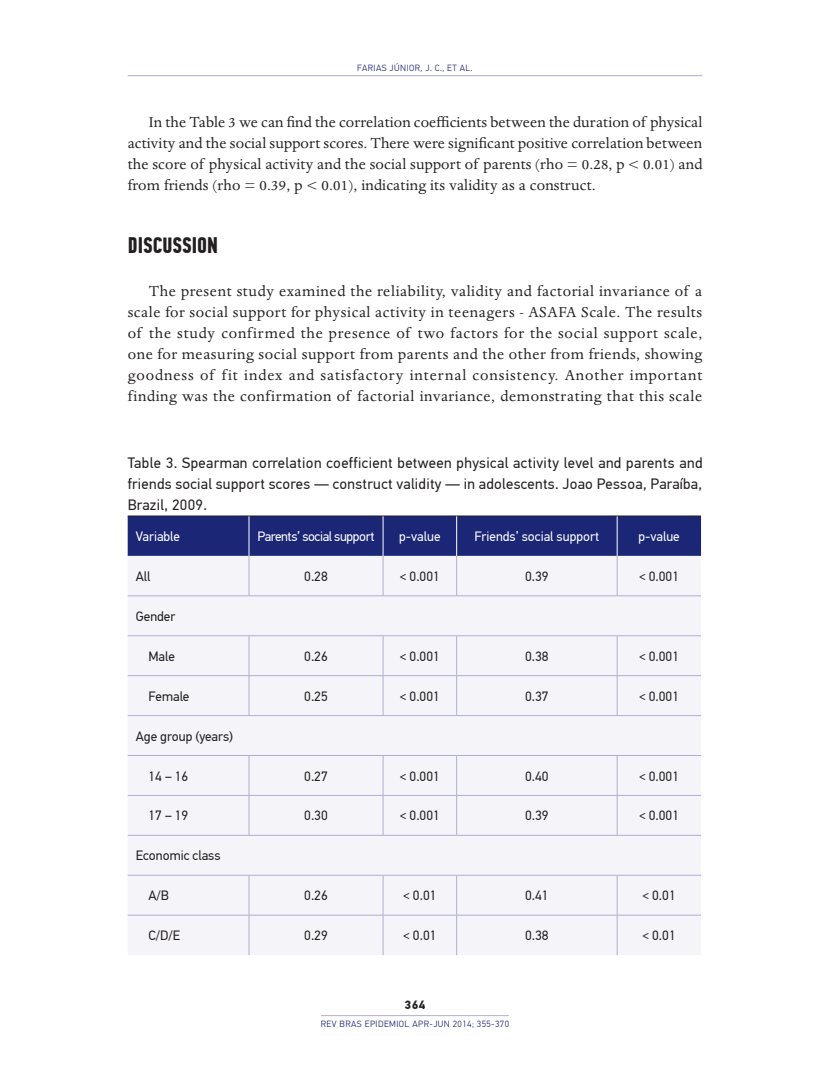
<style>
.page{position:relative;width:830px;height:1085px;background:#fff}
.page>*{position:absolute;margin:0;border:0;box-sizing:border-box;transform-origin:0 0}
.t1{font:700 22.5px "PF Din Text Comp Pro";color:#231f20}
.t2{font:16.5px/21px "Dante MT Std";letter-spacing:.015em;color:#231f20;text-align:justify}
.t3{font:15px/21px "PF Din Text Pro";letter-spacing:.02em;color:#231f20;text-align:justify}
.t4{font:13.5px "PF Din Text Pro";color:#231f20}
.t5{font:13.5px "PF Din Text Pro";color:#fff}
.t6{font:13.5px "PF Din Text Pro";letter-spacing:-.03em;color:#fff}
.t7{font:700 12px "PF Din Text Pro";color:#231f20}
.t8{font:300 9px "PF Din Text Pro";letter-spacing:.05em;color:#1b2677}
</style>
<div class="page">
<hr style="left:128px;top:75px;width:574px;height:1px;background:#afaecf">
<hr style="left:321px;top:1015px;width:187px;height:1px;background:#afaecf">
<div style="left:128px;top:516px;width:572px;height:40px;background:#1b2677"></div>
<div style="left:128px;top:556px;width:572px;height:398px;background:#f5f5f9"></div>
<hr style="left:128px;top:515px;width:121px;height:1px;background:#231f20">
<hr style="left:249px;top:515px;width:134px;height:1px;background:#231f20">
<hr style="left:383px;top:515px;width:73px;height:1px;background:#231f20">
<hr style="left:456px;top:515px;width:161px;height:1px;background:#231f20">
<hr style="left:617px;top:515px;width:83px;height:1px;background:#231f20">
<hr style="left:248px;top:516px;width:1px;height:40px;background:#fff">
<hr style="left:382px;top:516px;width:1px;height:40px;background:#fff">
<hr style="left:456px;top:516px;width:1px;height:40px;background:#fff">
<hr style="left:616px;top:516px;width:1px;height:40px;background:#fff">
<hr style="left:248px;top:556px;width:1px;height:39px;background:#afaecf">
<hr style="left:382px;top:556px;width:1px;height:39px;background:#afaecf">
<hr style="left:456px;top:556px;width:1px;height:39px;background:#afaecf">
<hr style="left:616px;top:556px;width:1px;height:39px;background:#afaecf">
<hr style="left:128px;top:595px;width:121px;height:1px;background:#afaecf">
<hr style="left:249px;top:595px;width:134px;height:1px;background:#afaecf">
<hr style="left:383px;top:595px;width:73px;height:1px;background:#afaecf">
<hr style="left:456px;top:595px;width:161px;height:1px;background:#afaecf">
<hr style="left:617px;top:595px;width:83px;height:1px;background:#afaecf">
<hr style="left:128px;top:635px;width:121px;height:1px;background:#afaecf">
<hr style="left:249px;top:635px;width:134px;height:1px;background:#afaecf">
<hr style="left:248px;top:636px;width:1px;height:39px;background:#afaecf">
<hr style="left:383px;top:635px;width:73px;height:1px;background:#afaecf">
<hr style="left:382px;top:636px;width:1px;height:39px;background:#afaecf">
<hr style="left:456px;top:635px;width:161px;height:1px;background:#afaecf">
<hr style="left:456px;top:636px;width:1px;height:39px;background:#afaecf">
<hr style="left:617px;top:635px;width:83px;height:1px;background:#afaecf">
<hr style="left:616px;top:636px;width:1px;height:39px;background:#afaecf">
<hr style="left:128px;top:675px;width:121px;height:1px;background:#afaecf">
<hr style="left:249px;top:675px;width:134px;height:1px;background:#afaecf">
<hr style="left:248px;top:676px;width:1px;height:39px;background:#afaecf">
<hr style="left:383px;top:675px;width:73px;height:1px;background:#afaecf">
<hr style="left:382px;top:676px;width:1px;height:39px;background:#afaecf">
<hr style="left:456px;top:675px;width:161px;height:1px;background:#afaecf">
<hr style="left:456px;top:676px;width:1px;height:39px;background:#afaecf">
<hr style="left:617px;top:675px;width:83px;height:1px;background:#afaecf">
<hr style="left:616px;top:676px;width:1px;height:39px;background:#afaecf">
<hr style="left:128px;top:715px;width:121px;height:1px;background:#afaecf">
<hr style="left:249px;top:715px;width:134px;height:1px;background:#afaecf">
<hr style="left:383px;top:715px;width:73px;height:1px;background:#afaecf">
<hr style="left:456px;top:715px;width:161px;height:1px;background:#afaecf">
<hr style="left:617px;top:715px;width:83px;height:1px;background:#afaecf">
<hr style="left:128px;top:755px;width:121px;height:1px;background:#afaecf">
<hr style="left:249px;top:755px;width:134px;height:1px;background:#afaecf">
<hr style="left:248px;top:755px;width:1px;height:39px;background:#afaecf">
<hr style="left:383px;top:755px;width:73px;height:1px;background:#afaecf">
<hr style="left:382px;top:755px;width:1px;height:39px;background:#afaecf">
<hr style="left:456px;top:755px;width:161px;height:1px;background:#afaecf">
<hr style="left:456px;top:755px;width:1px;height:39px;background:#afaecf">
<hr style="left:617px;top:755px;width:83px;height:1px;background:#afaecf">
<hr style="left:616px;top:755px;width:1px;height:39px;background:#afaecf">
<hr style="left:128px;top:794px;width:121px;height:1px;background:#afaecf">
<hr style="left:249px;top:794px;width:134px;height:1px;background:#afaecf">
<hr style="left:248px;top:795px;width:1px;height:39px;background:#afaecf">
<hr style="left:383px;top:794px;width:73px;height:1px;background:#afaecf">
<hr style="left:382px;top:795px;width:1px;height:39px;background:#afaecf">
<hr style="left:456px;top:794px;width:161px;height:1px;background:#afaecf">
<hr style="left:456px;top:795px;width:1px;height:39px;background:#afaecf">
<hr style="left:617px;top:794px;width:83px;height:1px;background:#afaecf">
<hr style="left:616px;top:795px;width:1px;height:39px;background:#afaecf">
<hr style="left:128px;top:834px;width:121px;height:1px;background:#afaecf">
<hr style="left:249px;top:834px;width:134px;height:1px;background:#afaecf">
<hr style="left:383px;top:834px;width:73px;height:1px;background:#afaecf">
<hr style="left:456px;top:834px;width:161px;height:1px;background:#afaecf">
<hr style="left:617px;top:834px;width:83px;height:1px;background:#afaecf">
<hr style="left:128px;top:874px;width:121px;height:1px;background:#afaecf">
<hr style="left:249px;top:874px;width:134px;height:1px;background:#afaecf">
<hr style="left:248px;top:875px;width:1px;height:39px;background:#afaecf">
<hr style="left:383px;top:874px;width:73px;height:1px;background:#afaecf">
<hr style="left:382px;top:875px;width:1px;height:39px;background:#afaecf">
<hr style="left:456px;top:874px;width:161px;height:1px;background:#afaecf">
<hr style="left:456px;top:875px;width:1px;height:39px;background:#afaecf">
<hr style="left:617px;top:874px;width:83px;height:1px;background:#afaecf">
<hr style="left:616px;top:875px;width:1px;height:39px;background:#afaecf">
<hr style="left:128px;top:914px;width:121px;height:1px;background:#afaecf">
<hr style="left:249px;top:914px;width:134px;height:1px;background:#afaecf">
<hr style="left:248px;top:915px;width:1px;height:39px;background:#afaecf">
<hr style="left:383px;top:914px;width:73px;height:1px;background:#afaecf">
<hr style="left:382px;top:915px;width:1px;height:39px;background:#afaecf">
<hr style="left:456px;top:914px;width:161px;height:1px;background:#afaecf">
<hr style="left:456px;top:915px;width:1px;height:39px;background:#afaecf">
<hr style="left:617px;top:914px;width:83px;height:1px;background:#afaecf">
<hr style="left:616px;top:915px;width:1px;height:39px;background:#afaecf">
<p class="t8" style="left:357px;top:63px;width:117px">FARIAS JÚNIOR, J. C., ET AL.</p>
<p class="t2" style="left:128px;top:112px;width:576px;text-indent:21px">In the Table 3 we can find the correlation coefficients between the duration of physical activity and the social support scores. There were significant positive correlation between the score of physical activity and the social support of parents (rho = 0.28, p &lt; 0.01) and from friends (rho = 0.39, p &lt; 0.01), indicating its validity as a construct.</p>
<h1 class="t1" style="left:128px;top:232px;width:92px">DISCUSSION</h1>
<p class="t2" style="left:128px;top:280px;width:576px;text-indent:21px">The present study examined the reliability, validity and factorial invariance of a scale for social support for physical activity in teenagers - ASAFA Scale. The results of the study confirmed the presence of two factors for the social support scale, one for measuring social support from parents and the other from friends, showing goodness of fit index and satisfactory internal consistency. Another important finding was the confirmation of factorial invariance, demonstrating that this scale</p>
<p class="t3" style="left:128px;top:452px;width:576px">Table 3. Spearman correlation coefficient between physical activity level and parents and friends social support scores — construct validity — in adolescents. Joao Pessoa, Paraíba, Brazil, 2009.</p>
<p class="t5" style="left:136px;top:528px;width:46px">Variable</p>
<p class="t6" style="left:257px;top:528px;width:118px">Parents’ social support</p>
<p class="t5" style="left:399px;top:528px;width:43px">p-value</p>
<p class="t5" style="left:474px;top:528px;width:126px">Friends’ social support</p>
<p class="t5" style="left:638px;top:528px;width:43px">p-value</p>
<p class="t4" style="left:136px;top:568px;width:16px">All</p>
<p class="t4" style="left:304px;top:568px;width:25px">0.28</p>
<p class="t4" style="left:399px;top:568px;width:42px">&lt; 0.001</p>
<p class="t4" style="left:525px;top:568px;width:25px">0.39</p>
<p class="t4" style="left:638px;top:568px;width:42px">&lt; 0.001</p>
<p class="t4" style="left:136px;top:608px;width:41px">Gender</p>
<p class="t4" style="left:148px;top:648px;width:28px">Male</p>
<p class="t4" style="left:304px;top:648px;width:25px">0.26</p>
<p class="t4" style="left:399px;top:648px;width:42px">&lt; 0.001</p>
<p class="t4" style="left:525px;top:648px;width:25px">0.38</p>
<p class="t4" style="left:638px;top:648px;width:42px">&lt; 0.001</p>
<p class="t4" style="left:148px;top:688px;width:42px">Female</p>
<p class="t4" style="left:304px;top:688px;width:25px">0.25</p>
<p class="t4" style="left:399px;top:688px;width:42px">&lt; 0.001</p>
<p class="t4" style="left:525px;top:688px;width:25px">0.37</p>
<p class="t4" style="left:638px;top:688px;width:42px">&lt; 0.001</p>
<p class="t4" style="left:136px;top:728px;width:99px">Age group (years)</p>
<p class="t4" style="left:148px;top:767px;width:41px">14 – 16</p>
<p class="t4" style="left:304px;top:767px;width:25px">0.27</p>
<p class="t4" style="left:399px;top:767px;width:42px">&lt; 0.001</p>
<p class="t4" style="left:525px;top:767px;width:25px">0.40</p>
<p class="t4" style="left:638px;top:767px;width:42px">&lt; 0.001</p>
<p class="t4" style="left:148px;top:807px;width:41px">17 – 19</p>
<p class="t4" style="left:304px;top:807px;width:25px">0.30</p>
<p class="t4" style="left:399px;top:807px;width:42px">&lt; 0.001</p>
<p class="t4" style="left:525px;top:807px;width:25px">0.39</p>
<p class="t4" style="left:638px;top:807px;width:42px">&lt; 0.001</p>
<p class="t4" style="left:136px;top:847px;width:86px">Economic class</p>
<p class="t4" style="left:148px;top:887px;width:22px">A/B</p>
<p class="t4" style="left:304px;top:887px;width:25px">0.26</p>
<p class="t4" style="left:403px;top:887px;width:35px">&lt; 0.01</p>
<p class="t4" style="left:525px;top:887px;width:25px">0.41</p>
<p class="t4" style="left:642px;top:887px;width:35px">&lt; 0.01</p>
<p class="t4" style="left:148px;top:927px;width:33px">C/D/E</p>
<p class="t4" style="left:304px;top:927px;width:25px">0.29</p>
<p class="t4" style="left:403px;top:927px;width:35px">&lt; 0.01</p>
<p class="t4" style="left:525px;top:927px;width:25px">0.38</p>
<p class="t4" style="left:642px;top:927px;width:35px">&lt; 0.01</p>
<p class="t7" style="left:404px;top:997px;width:22px">364</p>
<p class="t8" style="left:321px;top:1018px;width:190px">REV BRAS EPIDEMIOL APR-JUN 2014; 355-370</p>
</div>
